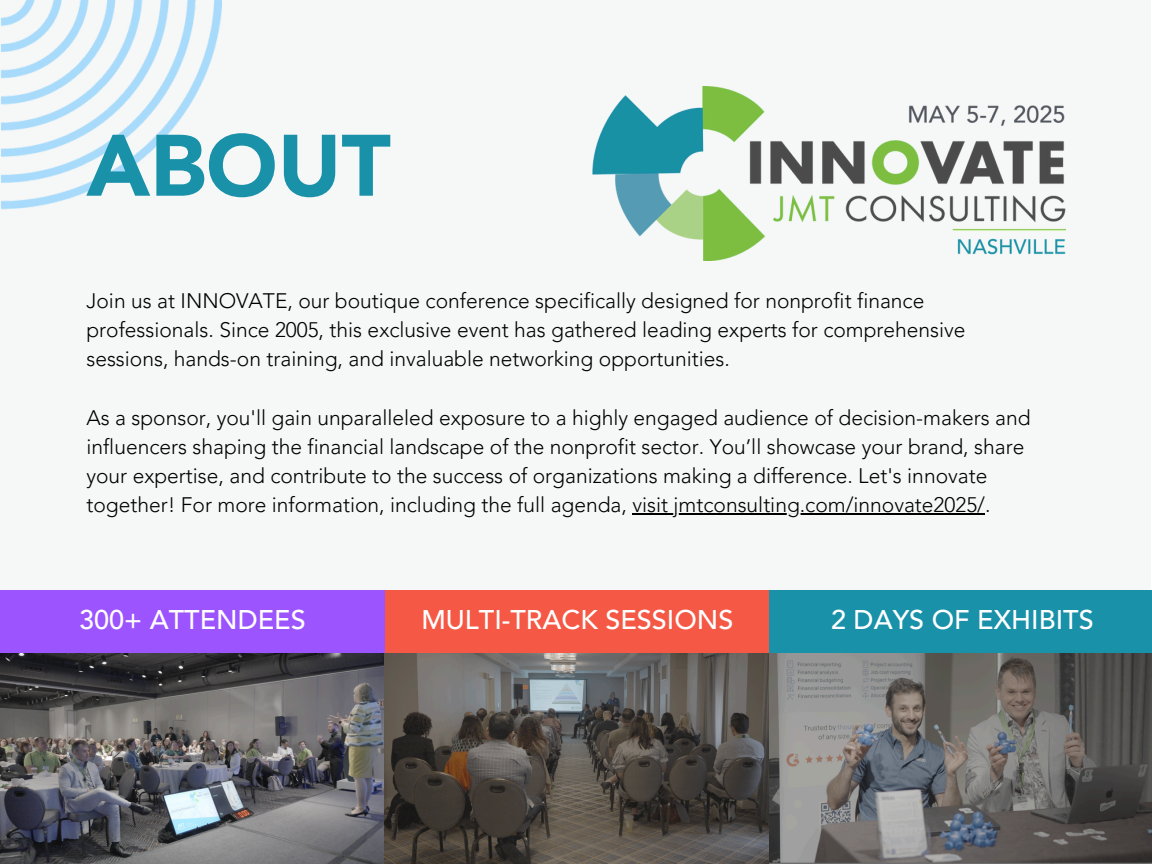
<style>
.page{position:relative;width:1152px;height:864px;background:#fff}
.page>*{position:absolute;margin:0;border:0;box-sizing:border-box;transform-origin:0 0}
.t1{font:900 86.1px "Avenir LT Pro";color:#1991a9}
.t2{font:500 27px "Avenir LT Pro";color:#fff}
.t3{font:300 21px/29.2px "Avenir LT Pro";color:#000}
</style>
<div class="page">
<div style="left:0;top:0;width:1151px;height:864px;background:#f6f7f7"></div>
<img style="left:592px;top:86px;width:474px;height:175px">
<div style="left:0;top:590px;width:385px;height:64px;background:#9c54ff"></div>
<img style="left:0;top:654px;width:1152px;height:210px">
<div style="left:385px;top:590px;width:385px;height:64px;background:#f55945"></div>
<div style="left:770px;top:590px;width:382px;height:64px;background:#1991a9"></div>
<img style="left:1px;top:0;width:221px;height:210px">
<hr style="left:632px;top:514px;width:353px;height:1px;background:#000">
<p class="t1" style="left:86px;top:131px;width:306px">ABOUT</p>
<h2 class="t3" style="left:86px;top:288px;width:881px">Join us at INNOVATE, our boutique conference specifically designed for nonprofit finance professionals. Since 2005, this exclusive event has gathered leading experts for comprehensive sessions, hands-on training, and invaluable networking opportunities.</h2>
<p class="t3" style="left:86px;top:405px;width:946px">As a sponsor, you'll gain unparalleled exposure to a highly engaged audience of decision-makers and influencers shaping the financial landscape of the nonprofit sector. You’ll showcase your brand, share your expertise, and contribute to the success of organizations making a difference. Let's innovate together! For more information, including the full agenda, visit jmtconsulting.com/innovate2025/.</p>
<h1 class="t2" style="left:79px;top:608px;width:228px">300+ ATTENDEES</h1>
<p class="t2" style="left:421px;top:608px;width:314px">MULTI-TRACK SESSIONS</p>
<h2 class="t2" style="left:831px;top:608px;width:264px">2 DAYS OF EXHIBITS</h2>
</div>
